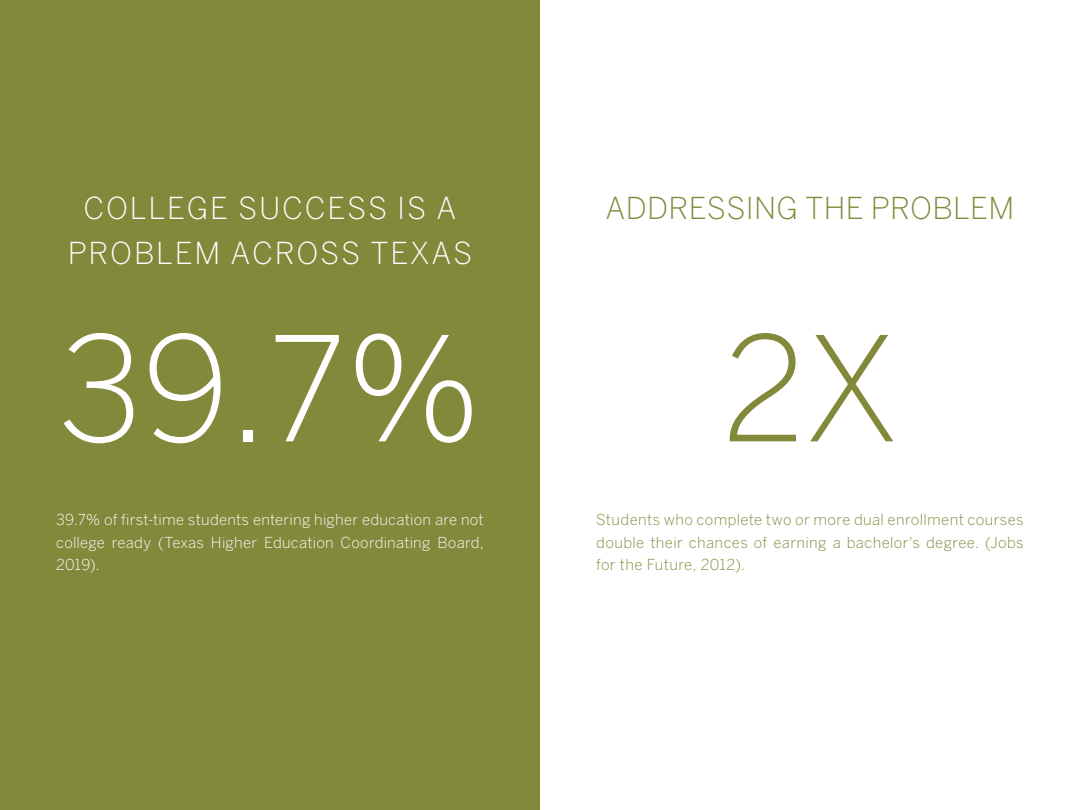
<style>
.page{position:relative;width:1080px;height:810px;background:#fff}
.page>*{position:absolute;margin:0;border:0;box-sizing:border-box;transform-origin:0 0}
.t1{font:300 143.75px "Benton Sans";color:#fff}
.t2{font:300 143.75px "Benton Sans";color:#82893b}
.t3{font:300 30px/45px "Benton Sans";letter-spacing:.06em;color:#fff;text-align:center}
.t4{font:300 30px "Benton Sans";letter-spacing:.01em;color:#82893b}
.first_paragraph{font:300 15px/22.5px "Benton Sans";letter-spacing:.025em;color:#82893b;text-align:justify}
.first_paragraph-2{font:300 15px/22.5px "Benton Sans";letter-spacing:.015em;color:#fff;text-align:justify}
</style>
<div class="page">
<div style="left:0;top:0;width:540px;height:810px;background:#82893b"></div>
<p class="t3" style="left:68px;top:185px;width:406px">COLLEGE SUCCESS IS A<br>PROBLEM ACROSS TEXAS</p>
<p class="t1" style="left:59px;top:304px;width:424px">39.7%</p>
<p class="first_paragraph-2" style="left:56px;top:508px;width:429px">39.7% of first-time students entering higher education are not college ready (Texas Higher Education Coordinating Board, 2019).</p>
<p class="t4" style="left:606px;top:190px;width:410px">ADDRESSING THE PROBLEM</p>
<p class="t2" style="left:722px;top:304px;width:177px">2X</p>
<p class="first_paragraph" style="left:596px;top:508px;width:429px">Students who complete two or more dual enrollment courses double their chances of earning a bachelor's degree. (Jobs for the Future, 2012).</p>
</div>
